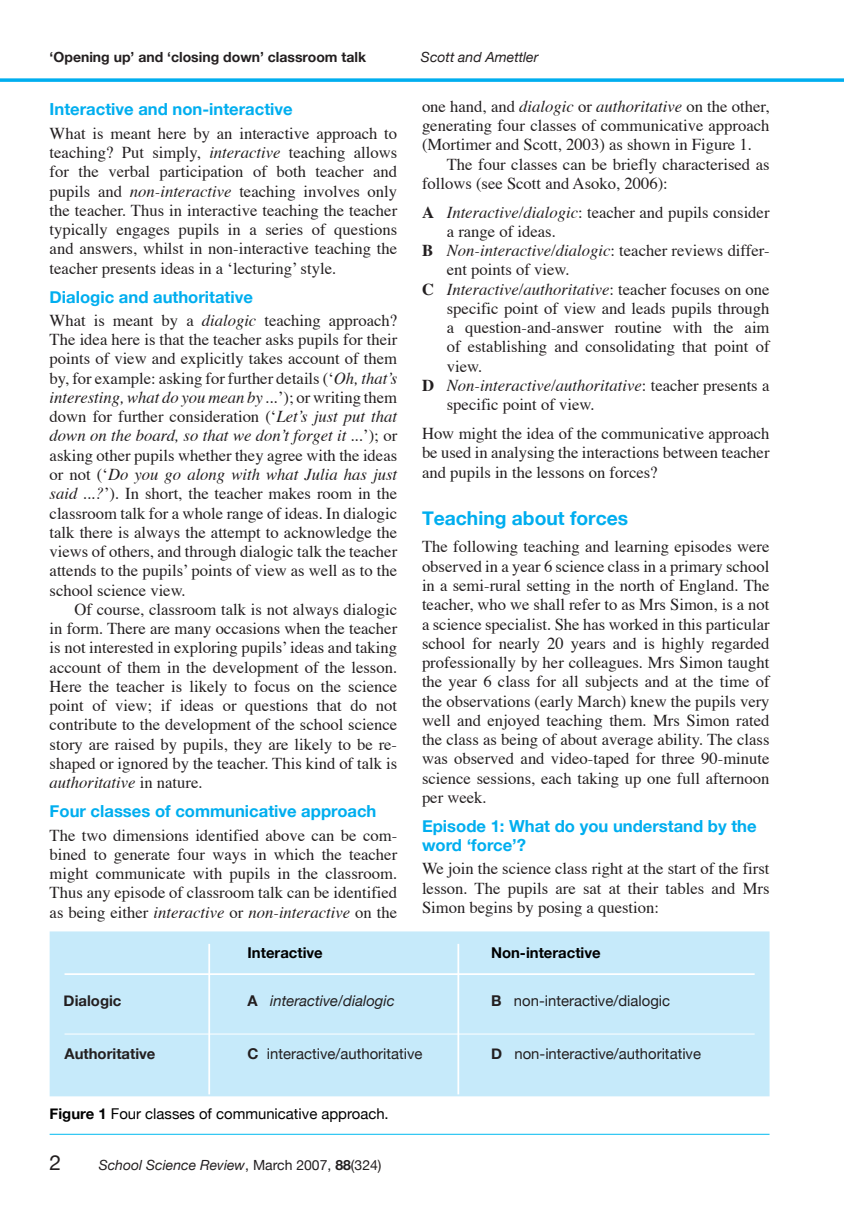
<style>
.page{position:relative;width:844px;height:1216px;background:#fff}
.page>*{position:absolute;margin:0;border:0;box-sizing:border-box;transform-origin:0 0}
.t1{font:700 19.25px "Helvetica Neue";color:#00aeef}
.t2{font:16.62px/19.2px "Times";color:#231f20;text-align:justify}
.t3{font:italic 16.62px "Times";color:#231f20}
.t4{font:700 16.62px/19.2px "Helvetica Neue";color:#00aeef}
.t5{font:14.88px "Helvetica Neue";color:#231f20}
.t6{font:14.88px "Helvetica Neue";color:#000}
.t7{font:700 14.88px "Helvetica Neue";color:#000}
.t8{font:700 14.88px "Helvetica Neue";color:#231f20}
.t9{font:italic 14.88px "Helvetica Neue";color:#231f20}
.t10{font:italic 14px "Helvetica Neue";color:#231f20}
.t11{font:700 14px "Helvetica Neue";color:#231f20}
.s1{font-style:italic}
.s2{font-weight:700}
.s3{font-weight:700;font-style:normal}
.s4{font-style:normal}
</style>
<div class="page">
<svg style="left:0;top:78px;width:843px;height:4px;background:#1fb7f0"></svg>
<hr style="left:50px;top:1133px;width:719px;height:1px;background:#00baf1">
<div style="left:50px;top:932px;width:718px;height:163px;background:#c6eafa"></div>
<div style="left:50px;top:931px;width:719px;height:165px;border:2px solid #c6eafa"></div>
<hr style="left:64px;top:973px;width:690px;height:2px;background:#fff">
<hr style="left:64px;top:1033px;width:690px;height:1px;background:#fff">
<hr style="left:208px;top:943px;width:2px;height:151px;background:#fff">
<hr style="left:457px;top:943px;width:2px;height:151px;background:#fff">
<p class="t11" style="left:50px;top:49px;width:318px">‘Opening up’ and ‘closing down’ classroom talk</p>
<p class="t10" style="left:421px;top:49px;width:119px">Scott and Amettler</p>
<p class="t4" style="left:50px;top:100px;width:244px">Interactive and non-interactive</p>
<p class="t2" style="left:50px;top:122px;width:349px">What is meant here by an interactive approach to teaching? Put simply, <span class="s1">interactive</span> teaching allows for the verbal participation of both teacher and pupils and <span class="s1">non-interactive</span> teaching involves only the teacher. Thus in interactive teaching the teacher typically engages pupils in a series of questions and answers, whilst in non-interactive teaching the teacher presents ideas in a ‘lecturing’ style.</p>
<p class="t4" style="left:50px;top:287px;width:205px">Dialogic and authoritative</p>
<p class="t2" style="left:50px;top:309px;width:349px">What is meant by a <span class="s1">dialogic</span> teaching approach?<br>The idea here is that the teacher asks pupils for their points of view and explicitly takes account of them by, for example: asking for further details (‘<span class="s1">Oh, that’s interesting, what do you mean by</span> ...’); or writing them down for further consideration (‘<span class="s1">Let’s just put that down on the board, so that we don’t forget it</span> ...’); or asking other pupils whether they agree with the ideas or not (‘<span class="s1">Do you go along with what Julia has just said</span> ...<span class="s1">?</span>’). In short, the teacher makes room in the classroom talk for a whole range of ideas. In dialogic talk there is always the attempt to acknowledge the views of others, and through dialogic talk the teacher attends to the pupils’ points of view as well as to the school science view.</p>
<p class="t2" style="left:50px;top:598px;width:349px;text-indent:25px">Of course, classroom talk is not always dialogic in form. There are many occasions when the teacher is not interested in exploring pupils’ ideas and taking account of them in the development of the lesson.<br>Here the teacher is likely to focus on the science point of view; if ideas or questions that do not contribute to the development of the school science story are raised by pupils, they are likely to be re&shy;shaped or ignored by the teacher. This kind of talk is <span class="s1">authoritative</span> in nature.</p>
<p class="t4" style="left:50px;top:801px;width:328px">Four classes of communicative approach</p>
<p class="t2" style="left:50px;top:823px;width:349px">The two dimensions identified above can be com&shy;bined to generate four ways in which the teacher might communicate with pupils in the classroom.<br>Thus any episode of classroom talk can be identified as being either <span class="s1">interactive</span> or <span class="s1">non-interactive</span> on the</p>
<p class="t2" style="left:422px;top:95px;width:349px">one hand, and <span class="s1">dialogic</span> or <span class="s1">authoritative</span> on the other, generating four classes of communicative approach (Mortimer and Scott, 2003) as shown in Figure 1.</p>
<p class="t2" style="left:422px;top:153px;width:349px;text-indent:25px">The four classes can be briefly characterised as follows (see Scott and Asoko, 2006):</p>
<p class="t2" style="left:422px;top:201px;width:349px"><span class="s2">A</span> <span class="s1">Interactive/dialogic</span>: teacher and pupils consider</p>
<p class="t2" style="left:446px;top:220px;width:110px">a range of ideas.</p>
<p class="t3" style="left:422px;top:236px;width:349px"><span class="s3">B</span> Non-interactive/dialogic<span class="s4">: teacher reviews differ-</span></p>
<p class="t2" style="left:446px;top:259px;width:124px">ent points of view.</p>
<p class="t3" style="left:422px;top:274px;width:349px"><span class="s3">C</span> Interactive/authoritative<span class="s4">: teacher focuses on one</span></p>
<p class="t2" style="left:446px;top:297px;width:324px">specific point of view and leads pupils through</p>
<p class="t2" style="left:446px;top:316px;width:324px">a question-and-answer routine with the aim</p>
<p class="t2" style="left:446px;top:336px;width:324px">of establishing and consolidating that point of</p>
<p class="t2" style="left:446px;top:355px;width:37px">view.</p>
<p class="t3" style="left:422px;top:370px;width:349px"><span class="s3">D</span> Non-interactive/authoritative<span class="s4">: teacher presents a</span></p>
<p class="t2" style="left:446px;top:393px;width:149px">specific point of view.</p>
<p class="t2" style="left:422px;top:422px;width:349px">How might the idea of the communicative approach be used in analysing the interactions between teacher and pupils in the lessons on forces?</p>
<p class="t1" style="left:422px;top:506px;width:208px">Teaching about forces</p>
<p class="t2" style="left:422px;top:536px;width:349px">The following teaching and learning episodes were observed in a year 6 science class in a primary school in a semi-rural setting in the north of England. The teacher, who we shall refer to as Mrs Simon, is a not a science specialist. She has worked in this particular school for nearly 20 years and is highly regarded professionally by her colleagues. Mrs Simon taught the year 6 class for all subjects and at the time of the observations (early March) knew the pupils very well and enjoyed teaching them. Mrs Simon rated the class as being of about average ability. The class was observed and video-taped for three 90-minute science sessions, each taking up one full afternoon per week.</p>
<p class="t4" style="left:422px;top:816px;width:336px">Episode 1: What do you understand by the word ‘force’?</p>
<p class="t2" style="left:422px;top:857px;width:349px">We join the science class right at the start of the first lesson. The pupils are sat at their tables and Mrs Simon begins by posing a question:</p>
<p class="t7" style="left:247px;top:943px;width:77px">Interactive</p>
<p class="t7" style="left:491px;top:943px;width:111px">Non-interactive</p>
<p class="t8" style="left:64px;top:991px;width:59px">Dialogic</p>
<p class="t9" style="left:247px;top:991px;width:149px"><span class="s3">A</span> interactive/dialogic</p>
<p class="t5" style="left:491px;top:991px;width:181px"><span class="s2">B</span> non-interactive/dialogic</p>
<p class="t8" style="left:64px;top:1044px;width:92px">Authoritative</p>
<p class="t5" style="left:247px;top:1044px;width:176px"><span class="s2">C</span> interactive/authoritative</p>
<p class="t5" style="left:491px;top:1044px;width:211px"><span class="s2">D</span> non-interactive/authoritative</p>
<p class="t6" style="left:50px;top:1104px;width:340px"><span class="s2">Figure 1</span> Four classes of communicative approach.</p>
<p class="t10" style="left:99px;top:1156px;width:284px">School Science Review<span class="s4">, March 2007,</span> <span class="s3">88</span><span class="s4">(324)</span></p>
</div>
